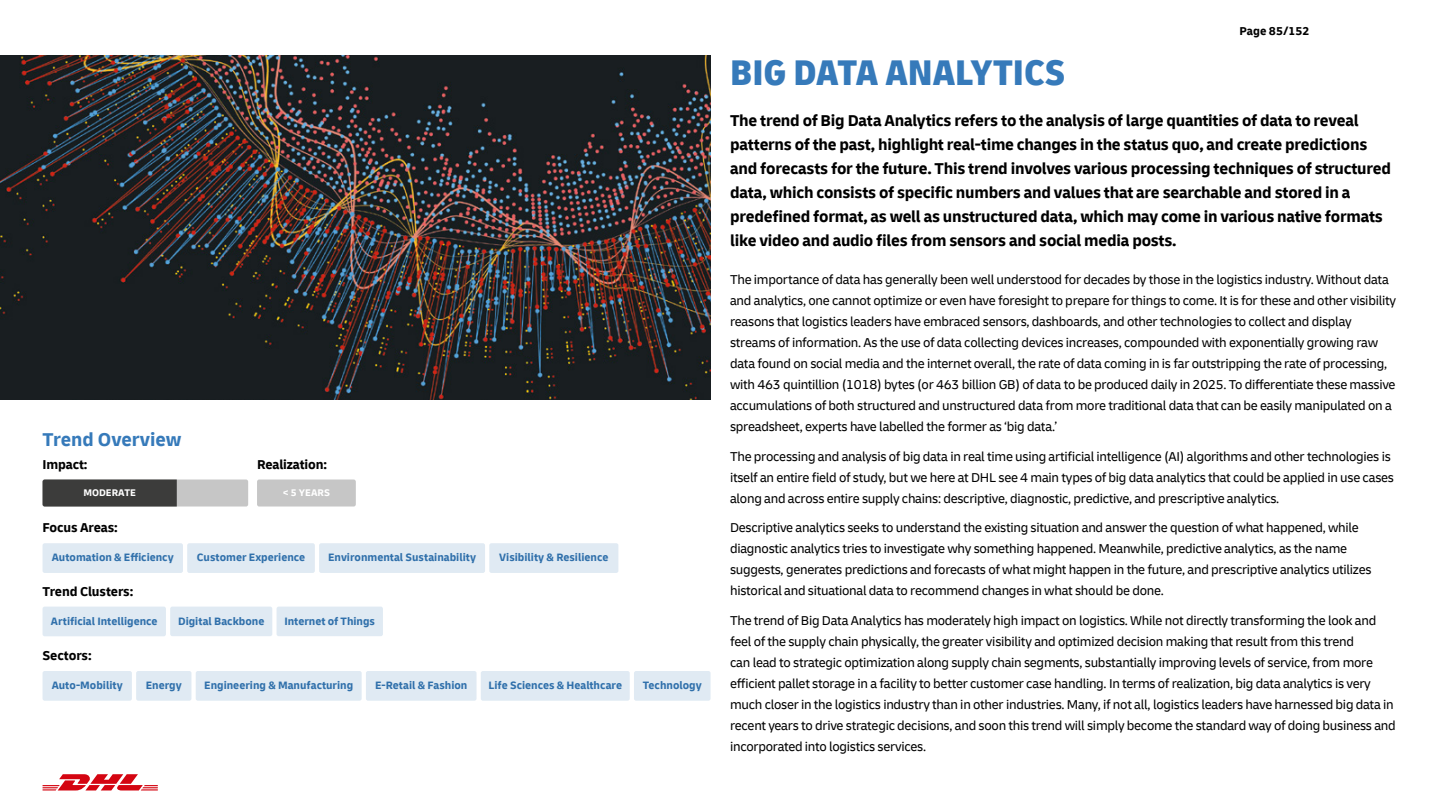
<style>
.page{position:relative;width:1441px;height:810px;background:#fff}
.page>*{position:absolute;margin:0;border:0;box-sizing:border-box;transform-origin:0 0}
.Body_Copy_9_14pt{font:900 condensed 37.5px "Delivery";color:#367aba}
.t1{font:700 19.5px "Delivery";color:#367aba}
.t2{font:700 16.5px/24px "Delivery";letter-spacing:-.015em;color:#000}
.Body_Copy_9_14pt-2{font:13.5px/21px "Delivery";letter-spacing:-.02em;color:#000}
.t3{font:700 13.5px "Delivery";letter-spacing:-.01em;color:#000}
.t4{font:700 12px "Delivery";color:#000}
.t5{font:700 11.25px "Delivery";color:#3070ab}
.t6{font:700 10.2px "Delivery";color:#fff}
</style>
<div class="page">
<img style="left:0;top:55px;width:710px;height:345px">
<div style="left:257px;top:480px;width:99px;height:27px;background:#c6c6c6;border-radius:2px"></div>
<div style="left:170px;top:607px;width:102px;height:29px;background:#e0eaf3;border-radius:2px"></div>
<div style="left:276px;top:607px;width:107px;height:29px;background:#e0eaf3;border-radius:2px"></div>
<div style="left:43px;top:607px;width:123px;height:29px;background:#e0eaf3;border-radius:2px"></div>
<div style="left:187px;top:543px;width:128px;height:30px;background:#e0eaf3;border-radius:2px"></div>
<div style="left:489px;top:543px;width:129px;height:30px;background:#e0eaf3;border-radius:2px"></div>
<div style="left:319px;top:543px;width:166px;height:30px;background:#e0eaf3;border-radius:2px"></div>
<div style="left:43px;top:543px;width:140px;height:30px;background:#e0eaf3;border-radius:2px"></div>
<div style="left:43px;top:480px;width:205px;height:27px;background:#c6c6c6;border-radius:2px"></div>
<div style="left:43px;top:480px;width:134px;height:27px;background:#3c3c3b"></div>
<div style="left:43px;top:671px;width:89px;height:30px;background:#e0eaf3;border-radius:2px"></div>
<div style="left:196px;top:671px;width:165px;height:30px;background:#e0eaf3;border-radius:2px"></div>
<div style="left:136px;top:671px;width:55px;height:30px;background:#e0eaf3;border-radius:2px"></div>
<div style="left:480px;top:671px;width:149px;height:30px;background:#e0eaf3;border-radius:2px"></div>
<div style="left:634px;top:671px;width:76px;height:30px;background:#e0eaf3;border-radius:2px"></div>
<div style="left:366px;top:671px;width:110px;height:30px;background:#e0eaf3;border-radius:2px"></div>
<svg style="left:43px;top:774px;width:115px;height:17px"></svg>
<p class="t1" style="left:43px;top:427px;width:140px">Trend Overview</p>
<p class="t3" style="left:43px;top:456px;width:46px">Impact:</p>
<p class="t3" style="left:257px;top:456px;width:72px">Realization:</p>
<p class="t6" style="left:283px;top:486px;width:49px">&lt; 5 YEARS</p>
<p class="t6" style="left:83px;top:486px;width:54px">MODERATE</p>
<p class="t3" style="left:43px;top:519px;width:77px">Focus Areas:</p>
<p class="t5" style="left:52px;top:551px;width:123px">Automation &amp; Efficiency</p>
<p class="t5" style="left:197px;top:551px;width:110px">Customer Experience</p>
<p class="t5" style="left:328px;top:551px;width:150px">Environmental Sustainability</p>
<p class="t5" style="left:499px;top:551px;width:111px">Visibility &amp; Resilience</p>
<p class="t3" style="left:43px;top:583px;width:92px">Trend Clusters:</p>
<p class="t5" style="left:51px;top:614px;width:108px">Artificial Intelligence</p>
<p class="t5" style="left:178px;top:614px;width:88px">Digital Backbone</p>
<p class="t5" style="left:284px;top:614px;width:92px">Internet of Things</p>
<p class="t3" style="left:43px;top:647px;width:51px">Sectors:</p>
<p class="t5" style="left:52px;top:679px;width:73px">Auto-Mobility</p>
<p class="t5" style="left:146px;top:679px;width:38px">Energy</p>
<p class="t5" style="left:204px;top:679px;width:150px">Engineering &amp; Manufacturing</p>
<p class="t5" style="left:375px;top:679px;width:94px">E-Retail &amp; Fashion</p>
<p class="t5" style="left:488px;top:679px;width:135px">Life Sciences &amp; Healthcare</p>
<p class="t5" style="left:642px;top:679px;width:60px">Technology</p>
<p class="t4" style="left:1239px;top:23px;width:72px">Page 85/152</p>
<p class="Body_Copy_9_14pt" style="left:730px;top:49px;width:337px">BIG DATA ANALYTICS</p>
<p class="t2" style="left:730px;top:109px;width:662px">The trend of Big Data Analytics refers to the analysis of large quantities of data to reveal patterns of the past, highlight real-time changes in the status quo, and create predictions and forecasts for the future. This trend involves various processing techniques of structured data, which consists of specific numbers and values that are searchable and stored in a predefined format, as well as unstructured data, which may come in various native formats like video and audio files from sensors and social media posts.</p>
<p class="Body_Copy_9_14pt-2" style="left:730px;top:269px;width:667px">The importance of data has generally been well understood for decades by those in the logistics industry. Without data and analytics, one cannot optimize or even have foresight to prepare for things to come. It is for these and other visibility reasons that logistics leaders have embraced sensors, dashboards, and other technologies to collect and display streams of information. As the use of data collecting devices increases, compounded with exponentially growing raw data found on social media and the internet overall, the rate of data coming in is far outstripping the rate of processing, with 463 quintillion (1018) bytes (or 463 billion GB) of data to be produced daily in 2025. To differentiate these massive accumulations of both structured and unstructured data from more traditional data that can be easily manipulated on a spreadsheet, experts have labelled the former as ‘big data.’</p>
<p class="Body_Copy_9_14pt-2" style="left:730px;top:446px;width:665px">The processing and analysis of big data in real time using artificial intelligence (AI) algorithms and other technologies is itself an entire field of study, but we here at DHL see 4 main types of big data analytics that could be applied in use cases along and across entire supply chains: descriptive, diagnostic, predictive, and prescriptive analytics.</p>
<p class="Body_Copy_9_14pt-2" style="left:730px;top:517px;width:643px">Descriptive analytics seeks to understand the existing situation and answer the question of what happened, while diagnostic analytics tries to investigate why something happened. Meanwhile, predictive analytics, as the name suggests, generates predictions and forecasts of what might happen in the future, and prescriptive analytics utilizes historical and situational data to recommend changes in what should be done.</p>
<p class="Body_Copy_9_14pt-2" style="left:730px;top:610px;width:667px">The trend of Big Data Analytics has moderately high impact on logistics. While not directly transforming the look and feel of the supply chain physically, the greater visibility and optimized decision making that result from this trend<br>can lead to strategic optimization along supply chain segments, substantially improving levels of service, from more efficient pallet storage in a facility to better customer case handling. In terms of realization, big data analytics is very much closer in the logistics industry than in other industries. Many, if not all, logistics leaders have harnessed big data in recent years to drive strategic decisions, and soon this trend will simply become the standard way of doing business and incorporated into logistics services.</p>
</div>
